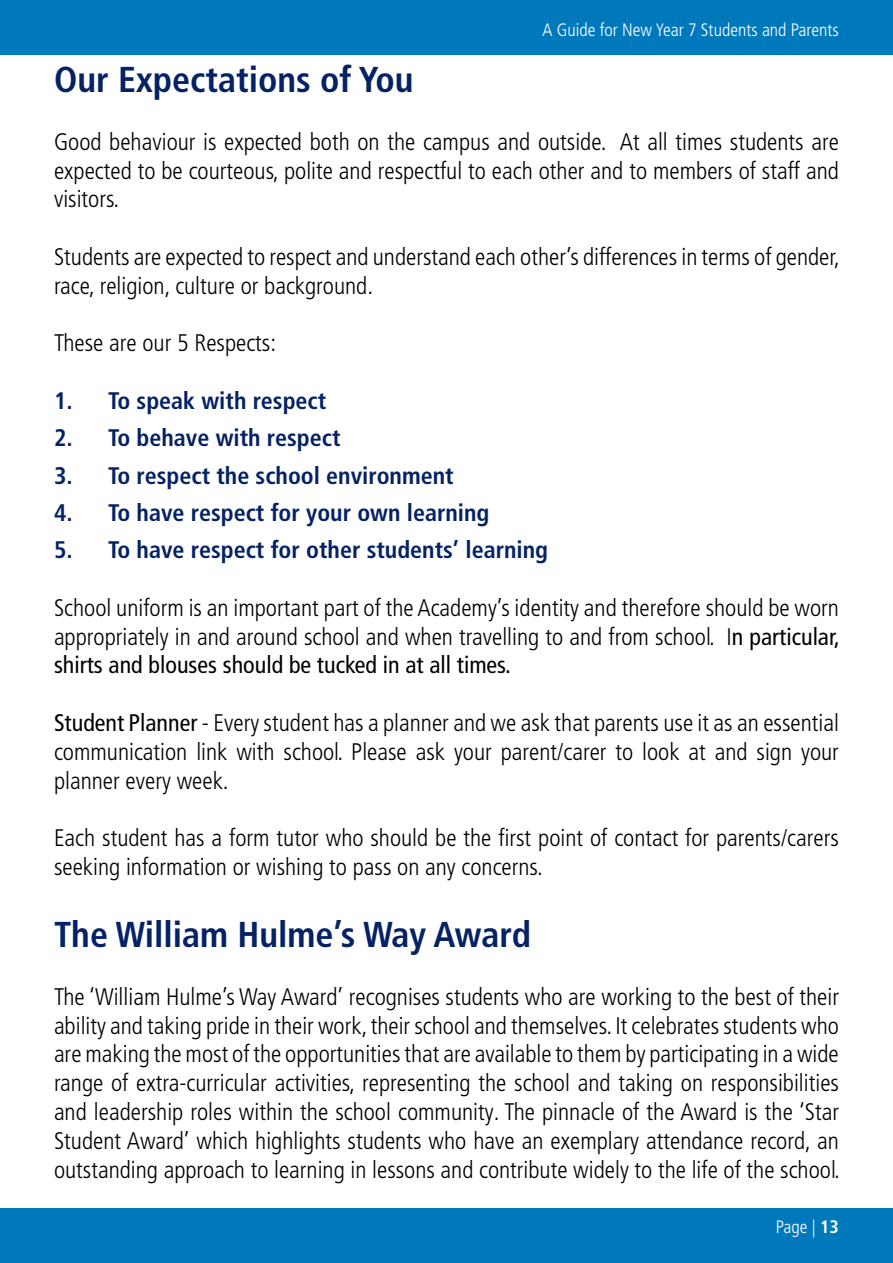
<style>
.page{position:relative;width:893px;height:1263px;background:#fff}
.page>*{position:absolute;margin:0;border:0;box-sizing:border-box;transform-origin:0 0}
.t1{font:700 condensed 36px "Frutiger LT Pro";color:#052264}
.t2{font:300 condensed 24px/28.8px "Frutiger LT Pro";color:#000;text-align:justify}
.t3{font:700 condensed 24px "Frutiger LT Pro";color:#052264}
.t4{font:300 condensed 18px "Frutiger LT Pro";color:#fff}
.s1{font-weight:400}
.s2{font-weight:700}
</style>
<div class="page">
<div style="left:0;top:0;width:893px;height:54px;background:#0079bc"></div>
<div style="left:0;top:1209px;width:893px;height:54px;background:#0079bc"></div>
<p class="t4" style="left:542px;top:19px;width:298px">A Guide for New Year 7 Students and Parents</p>
<h1 class="t1" style="left:54px;top:58px;width:361px">Our Expectations of You</h1>
<p class="t2" style="left:54px;top:127px;width:786px">Good behaviour is expected both on the campus and outside. At all times students are expected to be courteous, polite and respectful to each other and to members of staff and visitors.</p>
<p class="t2" style="left:54px;top:243px;width:787px">Students are expected to respect and understand each other’s differences in terms of gender, race, religion, culture or background.</p>
<p class="t2" style="left:54px;top:329px;width:224px">These are our 5 Respects:</p>
<p class="t3" style="left:54px;top:386px;width:274px">1. To speak with respect</p>
<p class="t3" style="left:54px;top:424px;width:288px">2. To behave with respect</p>
<p class="t3" style="left:54px;top:461px;width:401px">3. To respect the school environment</p>
<p class="t3" style="left:54px;top:498px;width:437px">4. To have respect for your own learning</p>
<p class="t3" style="left:54px;top:536px;width:496px">5. To have respect for other students’ learning</p>
<p class="t2" style="left:54px;top:593px;width:787px">School uniform is an important part of the Academy’s identity and therefore should be worn appropriately in and around school and when travelling to and from school. I<span class="s1">n particular, shirts and blouses should be tucked in at all times.</span></p>
<p class="t2" style="left:54px;top:709px;width:786px"><span class="s1">Student Planner</span> - Every student has a planner and we ask that parents use it as an essential communication link with school. Please ask your parent/carer to look at and sign your planner every week.</p>
<p class="t2" style="left:54px;top:824px;width:786px">Each student has a form tutor who should be the first point of contact for parents/carers seeking information or wishing to pass on any concerns.</p>
<h1 class="t1" style="left:54px;top:913px;width:478px">The William Hulme’s Way Award</h1>
<p class="t2" style="left:54px;top:982px;width:787px">The ‘William Hulme’s Way Award’ recognises students who are working to the best of their ability and taking pride in their work, their school and themselves. It celebrates students who are making the most of the opportunities that are available to them by participating in a wide range of extra-curricular activities, representing the school and taking on responsibilities and leadership roles within the school community. The pinnacle of the Award is the ‘Star Student Award’ which highlights students who have an exemplary attendance record, an outstanding approach to learning in lessons and contribute widely to the life of the school.</p>
<p class="t4" style="left:776px;top:1216px;width:65px">Page | <span class="s2">13</span></p>
</div>
